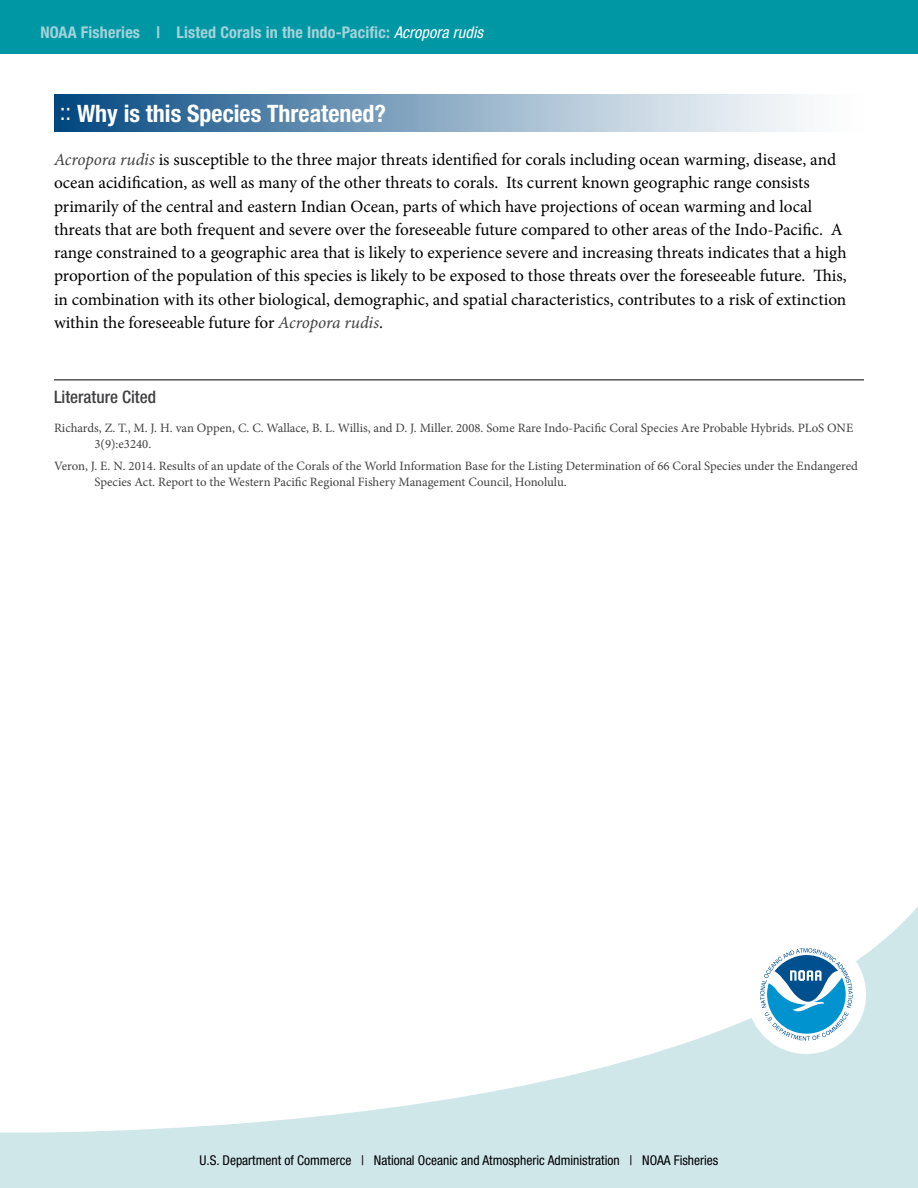
<style>
.page{position:relative;width:918px;height:1188px;background:#fff}
.page>*{position:absolute;margin:0;border:0;box-sizing:border-box;transform-origin:0 0}
.t1{font:700 condensed 24px "Helvetica Neue LT Std";color:#fff}
.t2{font:17.25px/23.2px "Minion Pro";color:#000}
.t3{font:500 condensed 17.25px "Helvetica Neue LT Std";color:#414042}
.t4{font:700 condensed 16.2px "Helvetica Neue LT Std";letter-spacing:.01em;color:#a3d3da}
.t5{font:condensed 13.5px "Helvetica Neue LT Std";color:#000}
.t6{font:12.75px/15.8px "Minion Pro";color:#414042}
.s1{font-weight:400;font-style:italic;color:#fff}
.s2{font-weight:400}
.s3{font-style:italic;color:#414042}
</style>
<div class="page">
<div style="left:0;top:0;width:918px;height:54px;background:#0097a5"></div>
<svg style="left:0;top:907px;width:918px;height:281px"></svg>
<div style="left:747px;top:935px;width:119px;height:119px;background:#fff;border-radius:50%"></div>
<svg style="left:760px;top:948px;width:93px;height:93px"></svg>
<div style="left:54px;top:94px;width:810px;height:37px;background:linear-gradient(to right,#0b4d84,#fff)"></div>
<hr style="left:54px;top:380px;width:810px;height:1px;background:#000">
<p class="t4" style="left:40px;top:22px;width:444px">NOAA Fisheries | Listed Corals in the Indo-Pacific: <span class="s1">Acropora rudis</span></p>
<h1 class="t1" style="left:60px;top:98px;width:328px"><span class="s2">::</span> Why is this Species Threatened?</h1>
<p class="t2" style="left:54px;top:148px;width:794px"><span class="s3">Acropora rudis</span> is susceptible to the three major threats identified for corals including ocean warming, disease, and ocean acidification, as well as many of the other threats to corals. Its current known geographic range consists primarily of the central and eastern Indian Ocean, parts of which have projections of ocean warming and local threats that are both frequent and severe over the foreseeable future compared to other areas of the Indo-Pacific. A range constrained to a geographic area that is likely to experience severe and increasing threats indicates that a high proportion of the population of this species is likely to be exposed to those threats over the foreseeable future. This, in combination with its other biological, demographic, and spatial characteristics, contributes to a risk of extinction within the foreseeable future for <span class="s3">Acropora rudis</span>.</p>
<p class="t3" style="left:54px;top:386px;width:103px">Literature Cited</p>
<p class="t6" style="left:94px;top:420px;width:760px;text-indent:-40px">Richards, Z. T., M. J. H. van Oppen, C. C. Wallace, B. L. Willis, and D. J. Miller. 2008. Some Rare Indo-Pacific Coral Species Are Probable Hybrids. PLoS ONE<br>3(9):e3240.</p>
<p class="t6" style="left:94px;top:458px;width:765px;text-indent:-40px">Veron, J. E. N. 2014. Results of an update of the Corals of the World Information Base for the Listing Determination of 66 Coral Species under the Endangered<br>Species Act. Report to the Western Pacific Regional Fishery Management Council, Honolulu.</p>
<p class="t5" style="left:200px;top:1153px;width:520px">U.S. Department of Commerce | National Oceanic and Atmospheric Administration | NOAA Fisheries</p>
</div>
